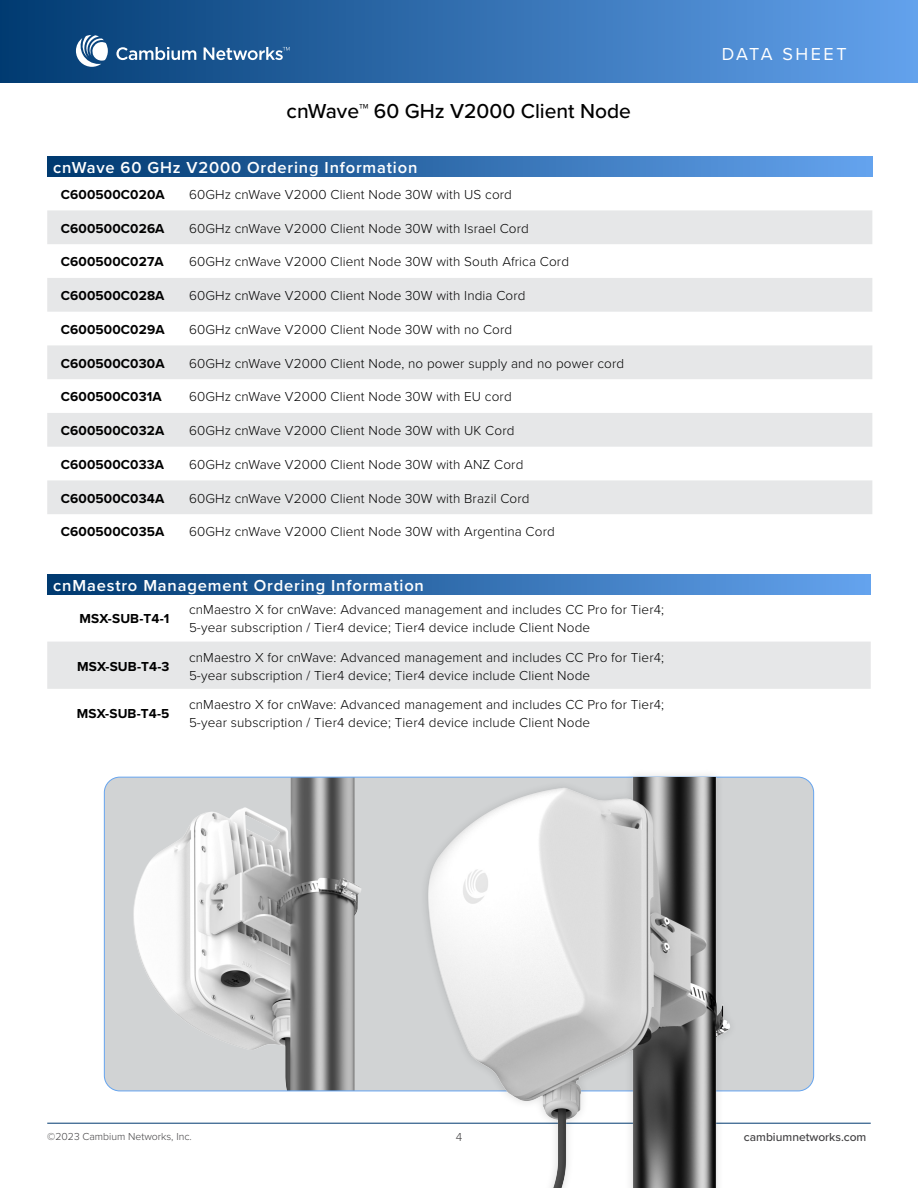
<style>
.page{position:relative;width:918px;height:1188px;background:#fff}
.page>*{position:absolute;margin:0;border:0;box-sizing:border-box;transform-origin:0 0}
.t1{font:500 21px "Proxima Nova";color:#000}
.t2{font:18px "Proxima Nova";letter-spacing:.14em;color:#fff}
.t3{font:600 16.5px "Proxima Nova";letter-spacing:.05em;color:#fff}
.t4{font:300 13.5px "Proxima Nova";letter-spacing:.01em;color:#000}
.t5{font:700 13.5px "Proxima Nova";letter-spacing:.01em;color:#000}
.t6{font:500 12px "Proxima Nova";color:#414042}
.t7{font:300 12px "Proxima Nova";color:#414042}
.t8{font:300 10.5px "Proxima Nova";color:#414042}
</style>
<div class="page">
<hr style="left:47px;top:1123px;width:824px;height:1px;background:#003a70">
<div style="left:0;top:0;width:918px;height:82px;background:linear-gradient(to right,#013b71,#63a2ec)"></div>
<svg style="left:116px;top:47px;width:80px;height:13px"></svg>
<svg style="left:204px;top:47px;width:86px;height:13px"></svg>
<svg style="left:76px;top:35px;width:32px;height:32px"></svg>
<div style="left:47px;top:156px;width:825px;height:21px;background:linear-gradient(to right,#00396f,#64a3ee)"></div>
<svg style="left:47px;top:210px;width:825px;height:304px;fill:#e6e7e8"></svg>
<div style="left:104px;top:777px;width:710px;height:314px;background:#d1d3d4;border-radius:16px"></div>
<img style="left:104px;top:777px;width:257px;height:314px">
<div style="left:419px;top:768px;width:319px;height:420px;background:#000;opacity:.15"></div>
<img style="left:418px;top:777px;width:360px;height:411px">
<div style="left:47px;top:574px;width:824px;height:20px;background:linear-gradient(to right,#00396f,#64a3ee)"></div>
<div style="left:47px;top:642px;width:824px;height:47px;background:#e6e7e8"></div>
<h1 class="t1" style="left:287px;top:95px;width:346px">cnWave™ 60 GHz V2000 Client Node</h1>
<p class="t3" style="left:53px;top:155px;width:366px">cnWave 60 GHz V2000 Ordering Information</p>
<p class="t5" style="left:61px;top:184px;width:106px">C600500C020A</p>
<p class="t4" style="left:189px;top:184px;width:324px">60GHz cnWave V2000 Client Node 30W with US cord</p>
<p class="t5" style="left:61px;top:218px;width:105px">C600500C026A</p>
<p class="t4" style="left:189px;top:218px;width:341px">60GHz cnWave V2000 Client Node 30W with Israel Cord</p>
<p class="t5" style="left:61px;top:252px;width:104px">C600500C027A</p>
<p class="t4" style="left:189px;top:252px;width:382px">60GHz cnWave V2000 Client Node 30W with South Africa Cord</p>
<p class="t5" style="left:61px;top:286px;width:105px">C600500C028A</p>
<p class="t4" style="left:189px;top:286px;width:338px">60GHz cnWave V2000 Client Node 30W with India Cord</p>
<p class="t5" style="left:61px;top:319px;width:105px">C600500C029A</p>
<p class="t4" style="left:189px;top:319px;width:325px">60GHz cnWave V2000 Client Node 30W with no Cord</p>
<p class="t5" style="left:61px;top:353px;width:105px">C600500C030A</p>
<p class="t4" style="left:189px;top:353px;width:437px">60GHz cnWave V2000 Client Node, no power supply and no power cord</p>
<p class="t5" style="left:61px;top:387px;width:103px">C600500C031A</p>
<p class="t4" style="left:189px;top:387px;width:324px">60GHz cnWave V2000 Client Node 30W with EU cord</p>
<p class="t5" style="left:61px;top:421px;width:105px">C600500C032A</p>
<p class="t4" style="left:189px;top:421px;width:327px">60GHz cnWave V2000 Client Node 30W with UK Cord</p>
<p class="t5" style="left:61px;top:454px;width:105px">C600500C033A</p>
<p class="t4" style="left:189px;top:454px;width:336px">60GHz cnWave V2000 Client Node 30W with ANZ Cord</p>
<p class="t5" style="left:61px;top:488px;width:105px">C600500C034A</p>
<p class="t4" style="left:189px;top:488px;width:342px">60GHz cnWave V2000 Client Node 30W with Brazil Cord</p>
<p class="t5" style="left:61px;top:522px;width:105px">C600500C035A</p>
<p class="t4" style="left:189px;top:522px;width:367px">60GHz cnWave V2000 Client Node 30W with Argentina Cord</p>
<p class="t3" style="left:53px;top:573px;width:372px">cnMaestro Management Ordering Information</p>
<p class="t5" style="left:79px;top:609px;width:92px">MSX-SUB-T4-1</p>
<p class="t4" style="left:189px;top:600px;width:477px">cnMaestro X for cnWave: Advanced management and includes CC Pro for Tier4;</p>
<p class="t4" style="left:189px;top:618px;width:403px">5-year subscription / Tier4 device; Tier4 device include Client Node</p>
<p class="t5" style="left:77px;top:656px;width:94px">MSX-SUB-T4-3</p>
<p class="t5" style="left:77px;top:703px;width:94px">MSX-SUB-T4-5</p>
<p class="t4" style="left:189px;top:647px;width:477px">cnMaestro X for cnWave: Advanced management and includes CC Pro for Tier4;</p>
<p class="t4" style="left:189px;top:665px;width:403px">5-year subscription / Tier4 device; Tier4 device include Client Node</p>
<p class="t4" style="left:189px;top:694px;width:477px">cnMaestro X for cnWave: Advanced management and includes CC Pro for Tier4;</p>
<p class="t4" style="left:189px;top:712px;width:403px">5-year subscription / Tier4 device; Tier4 device include Client Node</p>
<h2 class="t2" style="left:722px;top:41px;width:126px">DATA SHEET</h2>
<p class="t8" style="left:47px;top:1128px;width:146px">©2023 Cambium Networks, Inc.</p>
<p class="t7" style="left:456px;top:1128px;width:8px">4</p>
<p class="t6" style="left:744px;top:1128px;width:124px">cambiumnetworks.com</p>
</div>
